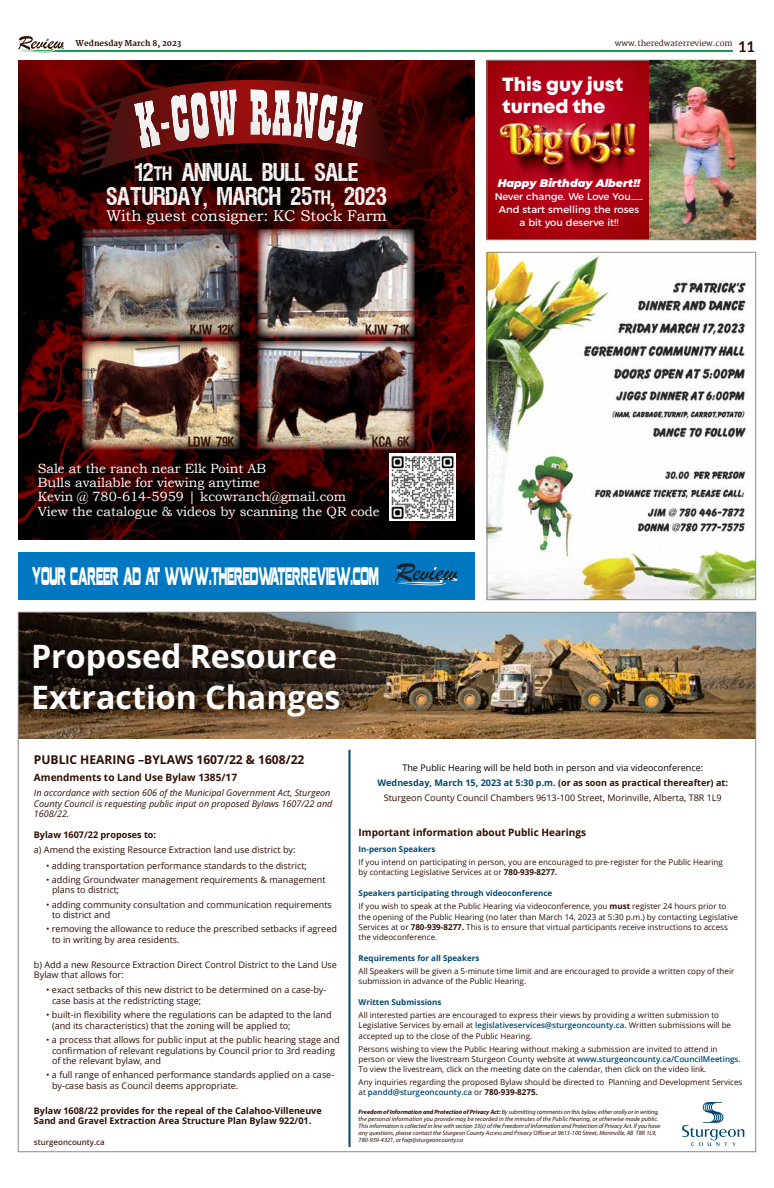
<style>
.page{position:relative;width:774px;height:1188px;background:#fff}
.page>*{position:absolute;margin:0;border:0;box-sizing:border-box;transform-origin:0 0}
.t1{font:700 32.2px/40.3px "Open Sans";color:#fff}
.t2{font:25.1px "Coalition";color:#fff;scale:.35 1}
.t3{font:20px/24px "VIPERNORA";color:#fff;text-align:center}
.t4{font:19.1px/22.9px "Mont Heavy DEMO";color:#fff}
.t5{font:15.6px "Bookman Old Style";color:#fff}
.t6{font:700 14.9px "Lato";color:#2f0d00}
.t7{font:13.3px/14.4px "Bookman Old Style";color:#fff}
.t8{font:700 12.1px "Open Sans";color:#2f0d00}
.t9{font:11.1px "VIPERNORA";color:#2f0d00}
.t10{font:italic 900 11px "Montserrat";color:#fff}
.t11{font:700 10.1px "Open Sans";color:#2f0d00}
.t12{font:10px/13px "Montserrat";color:#fff;text-align:center}
.t13{font:9.1px/10.6px "Open Sans";color:#2f0d00}
.t14{font:italic 9.1px/10.6px "Open Sans";color:#2f0d00}
.t15{font:700 9.1px/10.6px "Open Sans";color:#2f0d00}
.t16{font:8.1px/10.1px "Open Sans";color:#2f0d00}
.t17{font:700 8.1px "Open Sans";color:#004871}
.t18{font:500 8.1px "Open Sans";color:#2f0d00}
.t19{font:8px "Martel";color:#2f0d00}
.t20{font:800 8px "Martel";color:#2f0d00}
.t21{font:italic 6.3px/7.1px "Myriad Pro";color:#2f0d00}
.s1{font-size:15.6px}
.s2{color:#000}
.s3{font-weight:700;color:#004870}
.s4{font-weight:700}
.s5{font-weight:700;color:#004871}
.s6{font-weight:600;color:#004870}
</style>
<div class="page">
<hr style="left:56px;top:50px;width:677px;height:2px;background:#1b9b51">
<svg style="left:18px;top:36px;width:46px;height:16px"></svg>
<svg style="left:682px;top:1102px;width:62px;height:44px"></svg>
<img style="left:20px;top:614px;width:734px;height:125px">
<hr style="left:348px;top:750px;width:3px;height:397px;background:#004870">
<svg style="left:20px;top:614px;width:339px;height:123px;background:#3f2f21"></svg>
<img style="left:489px;top:254px;width:265px;height:344px">
<div style="left:487px;top:252px;width:269px;height:348px;border:1px solid #8c8682"></div>
<img style="left:489px;top:62px;width:160px;height:176px">
<div style="left:487px;top:60px;width:269px;height:180px;border:1px solid #8c8682"></div>
<img style="left:649px;top:60px;width:107px;height:180px">
<img style="left:18px;top:60px;width:457px;height:480px">
<img style="left:82px;top:322px;width:157px;height:16px">
<img style="left:390px;top:454px;width:65px;height:66px">
<svg style="left:38px;top:455px;width:348px;height:65px;background:#190000"></svg>
<svg style="left:18px;top:61px;width:454px;height:261px;background:#4e201f"></svg>
<img style="left:257px;top:229px;width:158px;height:109px">
<img style="left:82px;top:341px;width:157px;height:109px">
<img style="left:257px;top:341px;width:158px;height:109px">
<div style="left:18px;top:552px;width:457px;height:48px;background:#0077c1"></div>
<svg style="left:395px;top:563px;width:63px;height:22px"></svg>
<p class="t20" style="left:76px;top:39px;width:107px">Wednesday March 8, 2023</p>
<p class="t19" style="left:615px;top:39px;width:119px">www.theredwaterreview.com</p>
<h3 class="t6" style="left:738px;top:36px;width:19px">11</h3>
<h3 class="t3" style="left:107px;top:162px;width:282px">12<span class="s1">TH</span> ANNUAL BULL SALE<br>SATURDAY, MARCH 25<span class="s1">TH</span>, 2023</h3>
<h3 class="t5" style="left:106px;top:205px;width:282px">With guest consigner: KC Stock Farm</h3>
<h3 class="t9" style="left:190px;top:324px;width:46px">KJW 12K</h3>
<h3 class="t9" style="left:365px;top:324px;width:46px">KJW 71K</h3>
<h3 class="t9" style="left:188px;top:436px;width:48px">LDW 79K</h3>
<h3 class="t9" style="left:372px;top:436px;width:39px">KCA 6K</h3>
<h3 class="t7" style="left:38px;top:461px;width:343px">Sale at the ranch near Elk Point AB<br>Bulls available for viewing anytime<br>Kevin @ 780-614-5959 | kcowranch@gmail.com<br>View the catalogue &amp; videos by scanning the QR code</h3>
<h2 class="t2" style="left:32px;top:560px;width:992px">YOUR CAREER AD AT WWW.THEREDWATERREVIEW.COM</h2>
<h1 class="t1" style="left:31px;top:636px;width:311px">Proposed Resource<br>Extraction Changes</h1>
<h3 class="t4" style="left:502px;top:73px;width:123px">This guy just turned the</h3>
<h3 class="t10" style="left:498px;top:175px;width:144px">Happy Birthday Albert!!</h3>
<p class="t12" style="left:495px;top:189px;width:150px">Never change. We Love You……<br>And start smelling the roses a bit you deserve it!!</p>
<h3 class="t8" style="left:34px;top:751px;width:272px">PUBLIC HEARING –BYLAWS 1607/22 &amp; 1608/22</h3>
<p class="t11" style="left:34px;top:770px;width:205px">Amendments to Land Use Bylaw 1385/17</p>
<p class="t14" style="left:34px;top:787px;width:300px">In accordance with section 606 of the Municipal Government Act, Sturgeon<br>County Council is requesting public input on proposed Bylaws 1607/22 and<br>1608/22.</p>
<p class="t15" style="left:34px;top:830px;width:124px">Bylaw 1607/22 proposes to:</p>
<p class="t13" style="left:34px;top:845px;width:263px">a) Amend the existing Resource Extraction land use district by:</p>
<p class="t13" style="left:46px;top:860px;width:262px">• adding transportation performance standards to the district;</p>
<p class="t13" style="left:52px;top:874px;width:275px;text-indent:-6px">• adding Groundwater management requirements &amp; management plans to district;</p>
<p class="t13" style="left:52px;top:899px;width:281px;text-indent:-6px">• adding community consultation and communication requirements to district and</p>
<p class="t13" style="left:52px;top:924px;width:286px;text-indent:-6px">• removing the allowance to reduce the prescribed setbacks if agreed to in writing by area residents.</p>
<p class="t13" style="left:34px;top:959px;width:305px">b) Add a new Resource Extraction Direct Control District to the Land Use<br>Bylaw that allows for:</p>
<p class="t13" style="left:52px;top:985px;width:276px;text-indent:-6px">• exact setbacks of this new district to be determined on a case-by&shy;case basis at the redistricting stage;</p>
<p class="t13" style="left:52px;top:1009px;width:281px;text-indent:-6px">• built-in flexibility where the regulations can be adapted to the land (and its characteristics) that the zoning will be applied to;</p>
<p class="t13" style="left:52px;top:1034px;width:289px;text-indent:-6px">• a process that allows for public input at the public hearing stage and confirmation of relevant regulations by Council prior to 3rd reading of the relevant bylaw, and</p>
<p class="t13" style="left:52px;top:1070px;width:284px;text-indent:-6px">• a full range of enhanced performance standards applied on a case&shy;by-case basis as Council deems appropriate.</p>
<p class="t15" style="left:34px;top:1105px;width:289px">Bylaw 1608/22 provides for the repeal of the Calahoo-Villeneuve<br>Sand and Gravel Extraction Area Structure Plan Bylaw 922/01.</p>
<p class="t18" style="left:34px;top:1137px;width:72px">sturgeoncounty.ca</p>
<p class="t13" style="left:378px;top:760px;width:352px;line-height:15.1px;text-align:center"><span class="s2">The Public Hearing will be held both in person and via videoconference:<br></span><span class="s3">Wednesday, March 15, 2023 at 5:30 p.m.</span> <span class="s4">(or as soon as practical thereafter) at:<br></span>Sturgeon County Council Chambers 9613-100 Street, Morinville, Alberta, T8R 1L9</p>
<p class="t11" style="left:359px;top:826px;width:229px">Important information about Public Hearings</p>
<p class="t17" style="left:359px;top:843px;width:78px">In-person Speakers</p>
<p class="t16" style="left:359px;top:857px;width:366px">If you intend on participating in person, you are encouraged to pre-register for the Public Hearing by contacting Legislative Services at or <span class="s4">780-939-8277.</span></p>
<p class="t16" style="left:359px;top:886px;width:369px;line-height:13.3px"><span class="s5">Speakers participating through videoconference<br></span>If you wish to speak at the Public Hearing via videoconference, you <span class="s4">must</span> register 24 hours prior to</p>
<p class="t16" style="left:359px;top:911px;width:381px">the opening of the Public Hearing (no later than March 14, 2023 at 5:30 p.m.) by contacting Legislative<br>Services at or <span class="s4">780-939-8277.</span> This is to ensure that virtual participants receive instructions to access the videoconference.</p>
<p class="t17" style="left:359px;top:952px;width:122px">Requirements for all Speakers</p>
<p class="t16" style="left:359px;top:966px;width:377px">All Speakers will be given a 5-minute time limit and are encouraged to provide a written copy of their submission in advance of the Public Hearing.</p>
<p class="t17" style="left:359px;top:997px;width:84px">Written Submissions</p>
<p class="t16" style="left:359px;top:1010px;width:374px">All interested parties are encouraged to express their views by providing a written submission to<br>Legislative Services by email at <span class="s6">legislativeservices@sturgeoncounty.ca.</span> Written submissions will be accepted up to the close of the Public Hearing.</p>
<p class="t16" style="left:359px;top:1044px;width:384px">Persons wishing to view the Public Hearing without making a submission are invited to attend in person or view the livestream Sturgeon County website at <span class="s6">www.sturgeoncounty.ca/CouncilMeetings</span>.<br>To view the livestream, click on the meeting date on the calendar, then click on the video link.</p>
<p class="t16" style="left:359px;top:1077px;width:385px">Any inquiries regarding the proposed Bylaw should be directed to Planning and Development Services at <span class="s6">pandd@sturgeoncounty.ca</span> or <span class="s4">780-939-8275.</span></p>
<p class="t21" style="left:359px;top:1108px;width:303px"><span class="s4">Freedom of Information and Protection of Privacy Act:</span> By submitting comments on this bylaw, either orally or in writing, the personal information you provide may be recorded in the minutes of the Public Hearing, or otherwise made public.<br>This information is collected in line with section 33(c) of the Freedom of Information and Protection of Privacy Act. If you have any questions, please contact the Sturgeon County Access and Privacy Officer at 9613-100 Street, Morinville, AB T8R 1L9, 780-939-4321, or foip@sturgeoncounty.ca</p>
</div>
